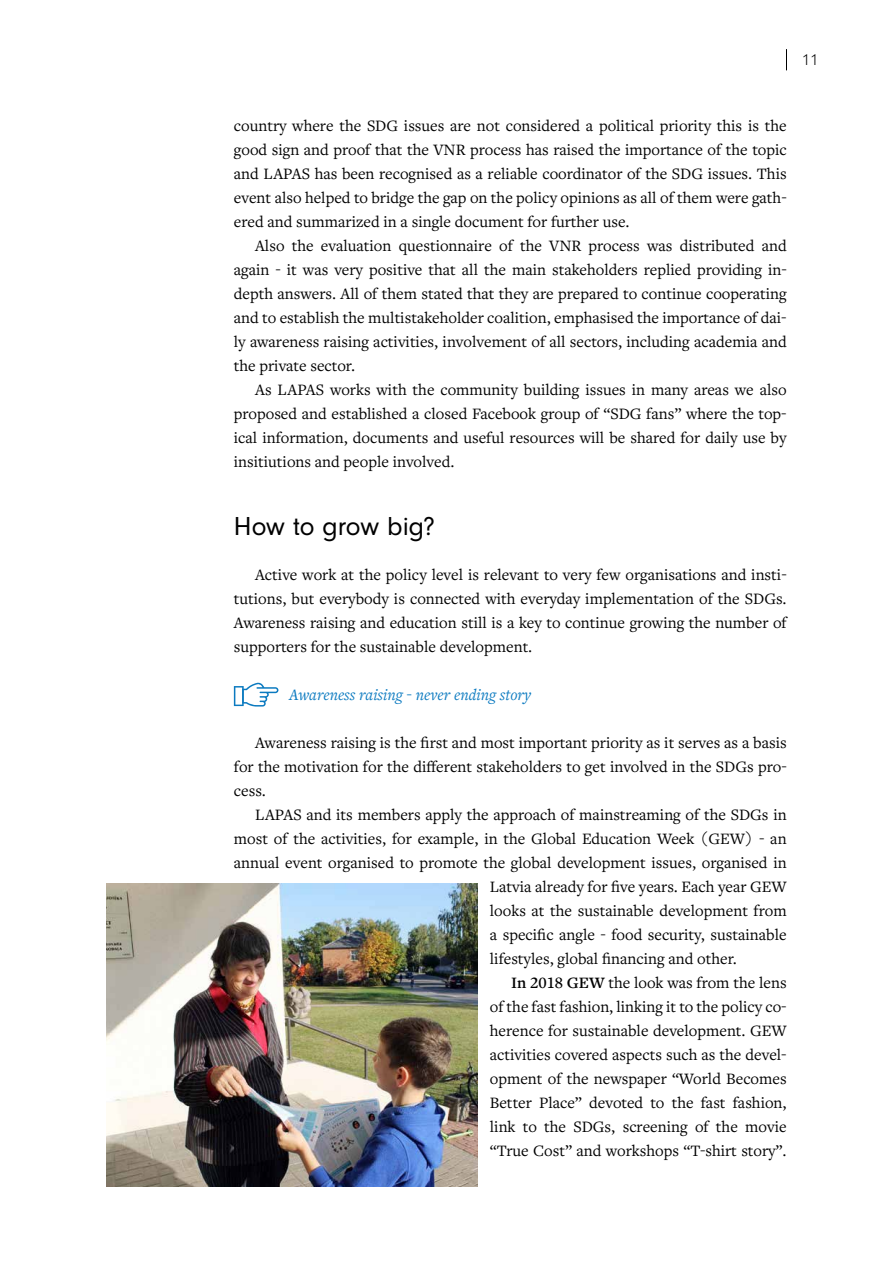
<style>
.page{position:relative;width:893px;height:1263px;background:#fff}
.page>*{position:absolute;margin:0;border:0;box-sizing:border-box;transform-origin:0 0}
.t1{font:27px "Neuzeit Gro";letter-spacing:-.01em;color:#000}
.t2{font:16.5px/24px "Freight Text Pro";color:#000;text-align:justify}
.t3{font:italic 16.5px "Freight Text Pro";color:#0b7ac0}
.t4{font:300 16.5px "Neuzeit Gro";color:#000}
.s1{font-weight:600}
</style>
<div class="page">
<svg style="left:786px;top:49px;width:1px;height:21px"></svg>
<svg style="left:234px;top:682px;width:44px;height:24px"></svg>
<img style="left:106px;top:883px;width:371px;height:303px">
<p class="t4" style="left:802px;top:51px;width:18px">11</p>
<p class="t2" style="left:234px;top:113px;width:554px">country where the SDG issues are not considered a political priority this is the good sign and proof that the VNR process has raised the importance of the topic and LAPAS has been recognised as a reliable coordinator of the SDG issues. This event also helped to bridge the gap on the policy opinions as all of them were gath&shy;ered and summarized in a single document for further use.</p>
<p class="t2" style="left:234px;top:233px;width:554px;text-indent:21px">Also the evaluation questionnaire of the VNR process was distributed and again - it was very positive that all the main stakeholders replied providing in&shy;depth answers. All of them stated that they are prepared to continue cooperating and to establish the multistakeholder coalition, emphasised the importance of dai&shy;ly awareness raising activities, involvement of all sectors, including academia and the private sector.</p>
<p class="t2" style="left:234px;top:377px;width:554px;text-indent:21px">As LAPAS works with the community building issues in many areas we also proposed and established a closed Facebook group of “SDG fans” where the top&shy;ical information, documents and useful resources will be shared for daily use by insitiutions and people involved.</p>
<h1 class="t1" style="left:234px;top:511px;width:203px">How to grow big?</h1>
<p class="t2" style="left:234px;top:562px;width:554px;text-indent:21px">Active work at the policy level is relevant to very few organisations and insti&shy;tutions, but everybody is connected with everyday implementation of the SDGs.<br>Awareness raising and education still is a key to continue growing the number of supporters for the sustainable development.</p>
<p class="t3" style="left:289px;top:684px;width:243px">Awareness raising - never ending story</p>
<p class="t2" style="left:234px;top:730px;width:554px;text-indent:21px">Awareness raising is the first and most important priority as it serves as a basis for the motivation for the different stakeholders to get involved in the SDGs pro&shy;cess.</p>
<p class="t2" style="left:255px;top:802px;width:533px">LAPAS and its members apply the approach of mainstreaming of the SDGs in</p>
<p class="t2" style="left:234px;top:826px;width:554px">most of the activities, for example, in the Global Education Week (GEW) - an</p>
<p class="t2" style="left:234px;top:850px;width:554px">annual event organised to promote the global development issues, organised in</p>
<p class="t2" style="left:490px;top:874px;width:298px">Latvia already for five years. Each year GEW</p>
<p class="t2" style="left:490px;top:898px;width:298px">looks at the sustainable development from</p>
<p class="t2" style="left:490px;top:922px;width:298px">a specific angle - food security, sustainable</p>
<p class="t2" style="left:490px;top:946px;width:249px">lifestyles, global financing and other.</p>
<p class="t2" style="left:511px;top:970px;width:277px"><span class="s1">In 2018 GEW</span> the look was from the lens</p>
<p class="t2" style="left:490px;top:994px;width:298px">of the fast fashion, linking it to the policy co-</p>
<p class="t2" style="left:490px;top:1018px;width:298px">herence for sustainable development. GEW</p>
<p class="t2" style="left:490px;top:1042px;width:298px">activities covered aspects such as the devel-</p>
<p class="t2" style="left:490px;top:1066px;width:298px">opment of the newspaper “World Becomes</p>
<p class="t2" style="left:490px;top:1090px;width:298px">Better Place” devoted to the fast fashion,</p>
<p class="t2" style="left:490px;top:1114px;width:298px">link to the SDGs, screening of the movie</p>
<p class="t2" style="left:490px;top:1138px;width:298px">“True Cost” and workshops “T-shirt story”.</p>
</div>
